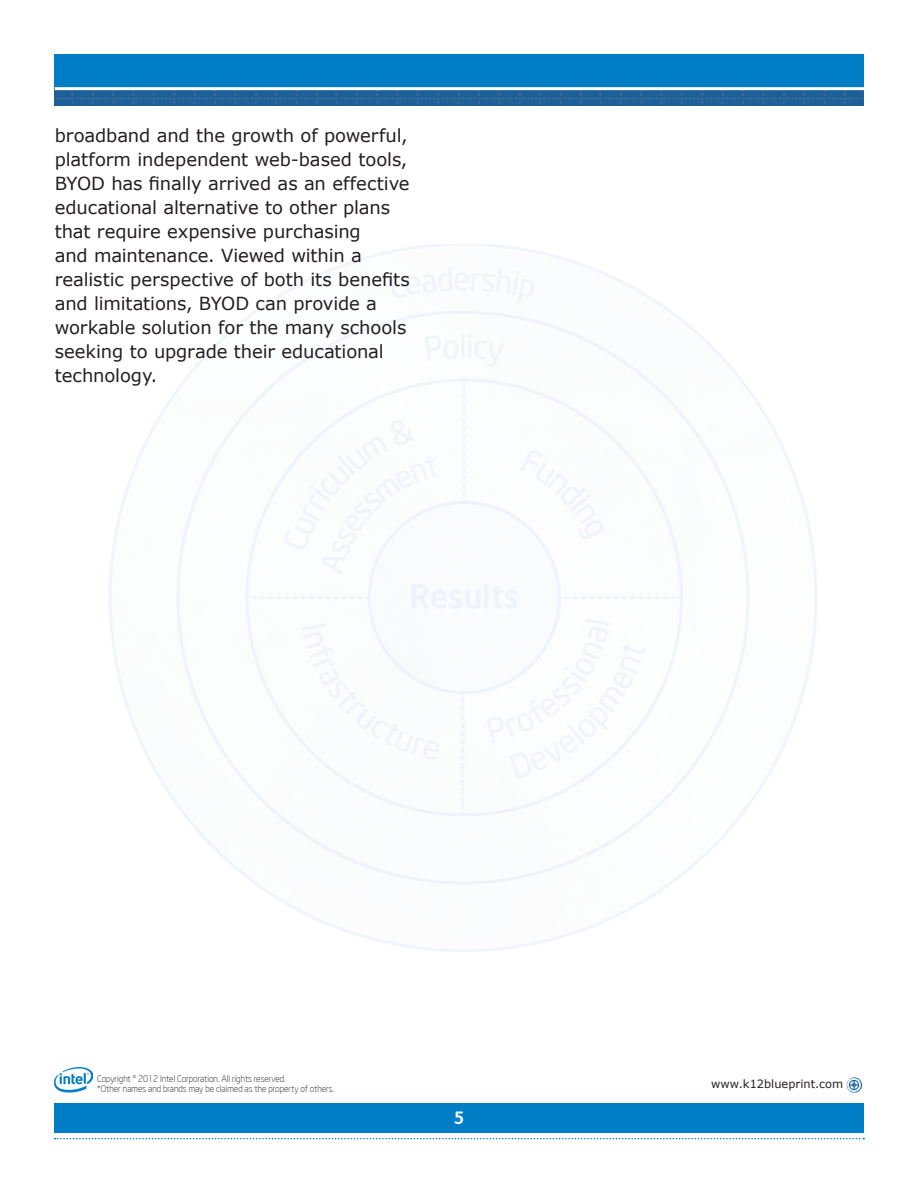
<style>
.page{position:relative;width:918px;height:1188px;background:#fff}
.page>*{position:absolute;margin:0;border:0;box-sizing:border-box;transform-origin:0 0}
._03-Body_Text{font:18px/24px "Verdana";letter-spacing:-.005em;color:#231f20}
.t1{font:700 18px "Kreon";color:#fff}
.t2{font:11.4px "Verdana";color:#231f20}
.t3{font:300 9px/10.8px "Neo Sans Intel";color:#231f20}
</style>
<div class="page">
<img style="left:54px;top:87px;width:810px;height:18px">
<div style="left:54px;top:54px;width:810px;height:33px;background:#007ec5"></div>
<hr style="left:55px;top:87px;width:810px;height:3px;background:#fff">
<img style="left:847px;top:1077px;width:15px;height:16px">
<svg style="left:55px;top:1138px;width:809px;height:1px"></svg>
<div style="left:54px;top:1104px;width:810px;height:29px;background:#007ec5"></div>
<img style="left:54px;top:1067px;width:38px;height:26px">
<p class="_03-Body_Text" style="left:55px;top:124px;width:357px">broadband and the growth of powerful, platform independent web-based tools, BYOD has finally arrived as an effective educational alternative to other plans that require expensive purchasing<br>and maintenance. Viewed within a realistic perspective of both its benefits and limitations, BYOD can provide a workable solution for the many schools seeking to upgrade their educational technology.</p>
<p class="t3" style="left:97px;top:1073px;width:238px">Copyright © 2012 Intel Corporation. All rights reserved.<br>*Other names and brands may be claimed as the property of others.</p>
<p class="t1" style="left:454px;top:1107px;width:11px">5</p>
<p class="t2" style="left:711px;top:1077px;width:133px">www.k12blueprint.com</p>
</div>
